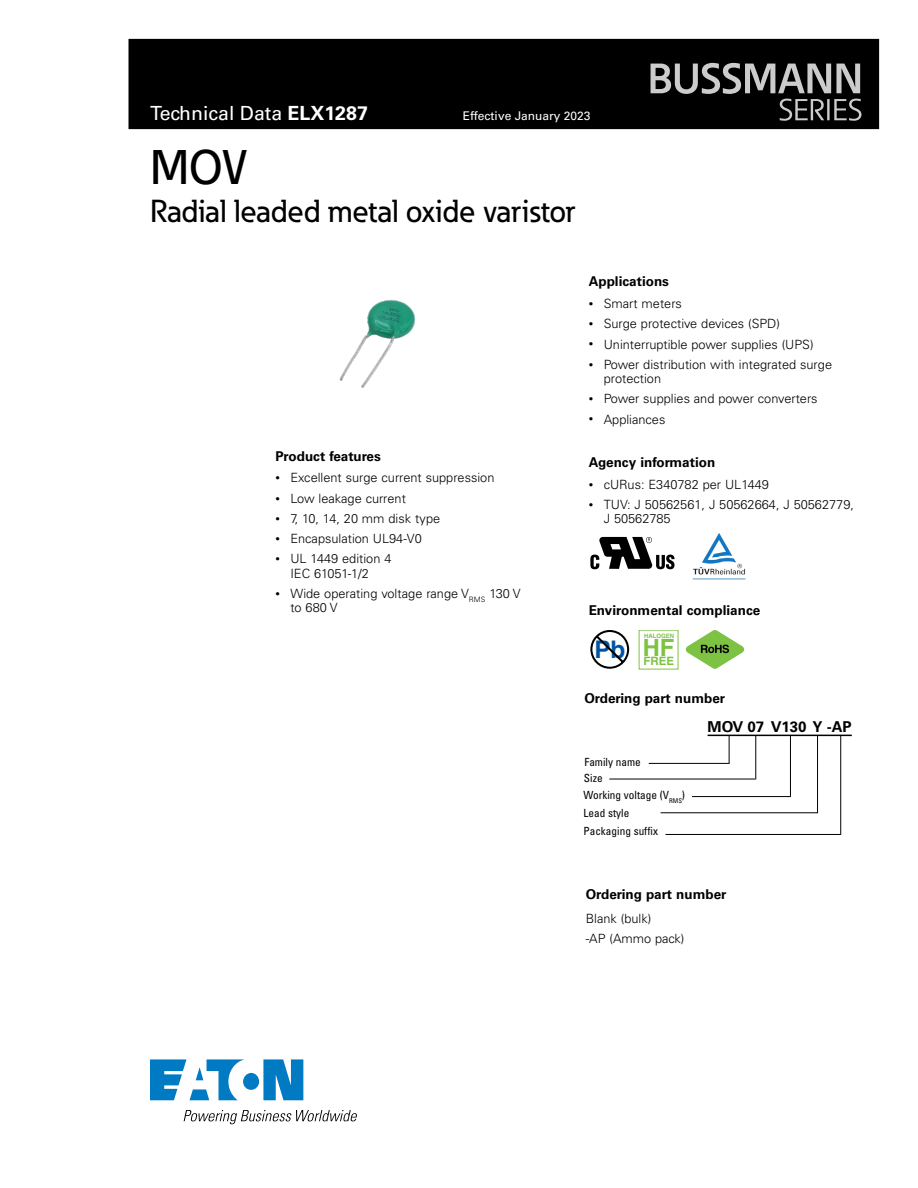
<style>
.page{position:relative;width:918px;height:1188px;background:#fff}
.page>*{position:absolute;margin:0;border:0;box-sizing:border-box;transform-origin:0 0}
._00_Product{font:500 48px "Eaton";color:#000}
._00_Product-2{font:500 31.5px "Eaton";color:#000}
.t1{font:700 24.3px "Helvetica";color:#0054a6}
.t2{font:700 23.7px "Helvetica";color:#7dc242}
.t3{font:19.5px "Univers LT Std";color:#fff}
._11_CAT_Number{font:700 15px "Univers LT Std";color:#000}
._01_Head2{font:700 13.5px "Univers LT Std";color:#000}
._02_Body{font:300 12.75px/14.2px "Univers";color:#000}
.t4{font:12px "Univers LT Std";color:#fff}
.t5{font:700 11.55px "Helvetica";color:#7dc242}
._11_CAT_Body{font:condensed 11.25px "Univers LT Std";color:#000}
.t6{font:700 6px "Helvetica";color:#7dc242}
.s1{font-weight:700}
.s2{font-size:9px}
</style>
<div class="page">
<div style="left:129px;top:39px;width:750px;height:90px;background:#000"></div>
<svg style="left:651px;top:63px;width:210px;height:58px"></svg>
<svg style="left:150px;top:1059px;width:153px;height:41px"></svg>
<svg style="left:184px;top:1110px;width:173px;height:14px"></svg>
<svg style="left:590px;top:630px;width:39px;height:39px"></svg>
<svg style="left:686px;top:630px;width:58px;height:39px"></svg>
<hr style="left:708px;top:735px;width:144px;height:1px;background:#000">
<svg style="left:729px;top:736px;width:1px;height:27px"></svg>
<hr style="left:649px;top:763px;width:81px;height:1px;background:#000">
<hr style="left:755px;top:736px;width:1px;height:43px;background:#000">
<hr style="left:609px;top:779px;width:146px;height:1px;background:#000">
<hr style="left:817px;top:735px;width:1px;height:78px;background:#000">
<hr style="left:661px;top:812px;width:157px;height:1px;background:#000">
<hr style="left:790px;top:735px;width:1px;height:62px;background:#000">
<hr style="left:692px;top:796px;width:99px;height:1px;background:#000">
<img style="left:339px;top:300px;width:76px;height:88px">
<svg style="left:590px;top:537px;width:84px;height:32px"></svg>
<hr style="left:840px;top:736px;width:1px;height:99px;background:#000">
<hr style="left:665px;top:834px;width:176px;height:1px;background:#000">
<img style="left:692px;top:533px;width:54px;height:47px">
<h3 class="t3" style="left:150px;top:102px;width:219px">Technical Data <span class="s1">ELX1287</span></h3>
<p class="t4" style="left:463px;top:109px;width:129px">Effective January 2023</p>
<p class="_00_Product" style="left:150px;top:138px;width:99px">MOV</p>
<p class="_00_Product-2" style="left:150px;top:191px;width:427px">Radial leaded metal oxide varistor</p>
<p class="_01_Head2" style="left:275px;top:448px;width:107px">Product features</p>
<p class="_02_Body" style="left:275px;top:471px;width:221px"><span class="s2">•</span> Excellent surge current suppression</p>
<p class="_02_Body" style="left:275px;top:491px;width:132px"><span class="s2">•</span> Low leakage current</p>
<p class="_02_Body" style="left:275px;top:511px;width:166px"><span class="s2">•</span> 7, 10, 14, 20 mm disk type</p>
<p class="_02_Body" style="left:275px;top:532px;width:148px"><span class="s2">•</span> Encapsulation UL94-V0</p>
<p class="_02_Body" style="left:275px;top:552px;width:118px;text-align:center"><span class="s2">•</span> UL 1449 edition 4<br>IEC 61051-1/2</p>
<p class="_02_Body" style="left:290px;top:586px;width:232px;text-indent:-15px"><span class="s2">•</span> Wide operating voltage range V<sub>RMS</sub> 130 V to 680 V℃</p>
<p class="_01_Head2" style="left:589px;top:274px;width:82px">Applications</p>
<p class="_02_Body" style="left:589px;top:296px;width:95px"><span class="s2">•</span> Smart meters</p>
<p class="_02_Body" style="left:589px;top:317px;width:193px"><span class="s2">•</span> Surge protective devices (SPD)</p>
<p class="_02_Body" style="left:589px;top:337px;width:226px"><span class="s2">•</span> Uninterruptible power supplies (UPS)</p>
<p class="_02_Body" style="left:604px;top:357px;width:230px;text-indent:-15px"><span class="s2">•</span> Power distribution with integrated surge protection</p>
<p class="_02_Body" style="left:589px;top:392px;width:230px"><span class="s2">•</span> Power supplies and power converters</p>
<p class="_02_Body" style="left:589px;top:412px;width:78px"><span class="s2">•</span> Appliances</p>
<p class="_01_Head2" style="left:589px;top:454px;width:128px">Agency information</p>
<p class="_02_Body" style="left:589px;top:477px;width:182px"><span class="s2">•</span> cURus: E340782 per UL1449</p>
<p class="_02_Body" style="left:604px;top:497px;width:252px;text-indent:-15px"><span class="s2">•</span> TUV: J 50562561, J 50562664, J 50562779,<br>J 50562785</p>
<p class="_01_Head2" style="left:589px;top:602px;width:173px">Environmental compliance</p>
<p class="t1" style="left:594px;top:634px;width:33px">Pb</p>
<p class="t6" style="left:644px;top:633px;width:32px">HALOGEN</p>
<p class="t2" style="left:643px;top:633px;width:33px">HF</p>
<p class="t5" style="left:644px;top:654px;width:32px">FREE</p>
<p class="_01_Head2" style="left:584px;top:690px;width:142px">Ordering part number</p>
<p class="_11_CAT_Body" style="left:584px;top:755px;width:58px">Family name</p>
<p class="_11_CAT_Body" style="left:584px;top:771px;width:20px">Size</p>
<p class="_11_CAT_Body" style="left:583px;top:788px;width:103px">Working voltage (V<sub>RMS</sub>)</p>
<p class="_11_CAT_Body" style="left:583px;top:806px;width:47px">Lead style</p>
<p class="_11_CAT_Body" style="left:583px;top:824px;width:76px">Packaging suffix</p>
<p class="_11_CAT_Number" style="left:708px;top:718px;width:146px">MOV 07 V130 Y -AP</p>
<p class="_01_Head2" style="left:586px;top:886px;width:142px">Ordering part number</p>
<p class="_02_Body" style="left:586px;top:911px;width:67px">Blank (bulk)</p>
<p class="_02_Body" style="left:586px;top:932px;width:100px">-AP (Ammo pack)</p>
</div>
